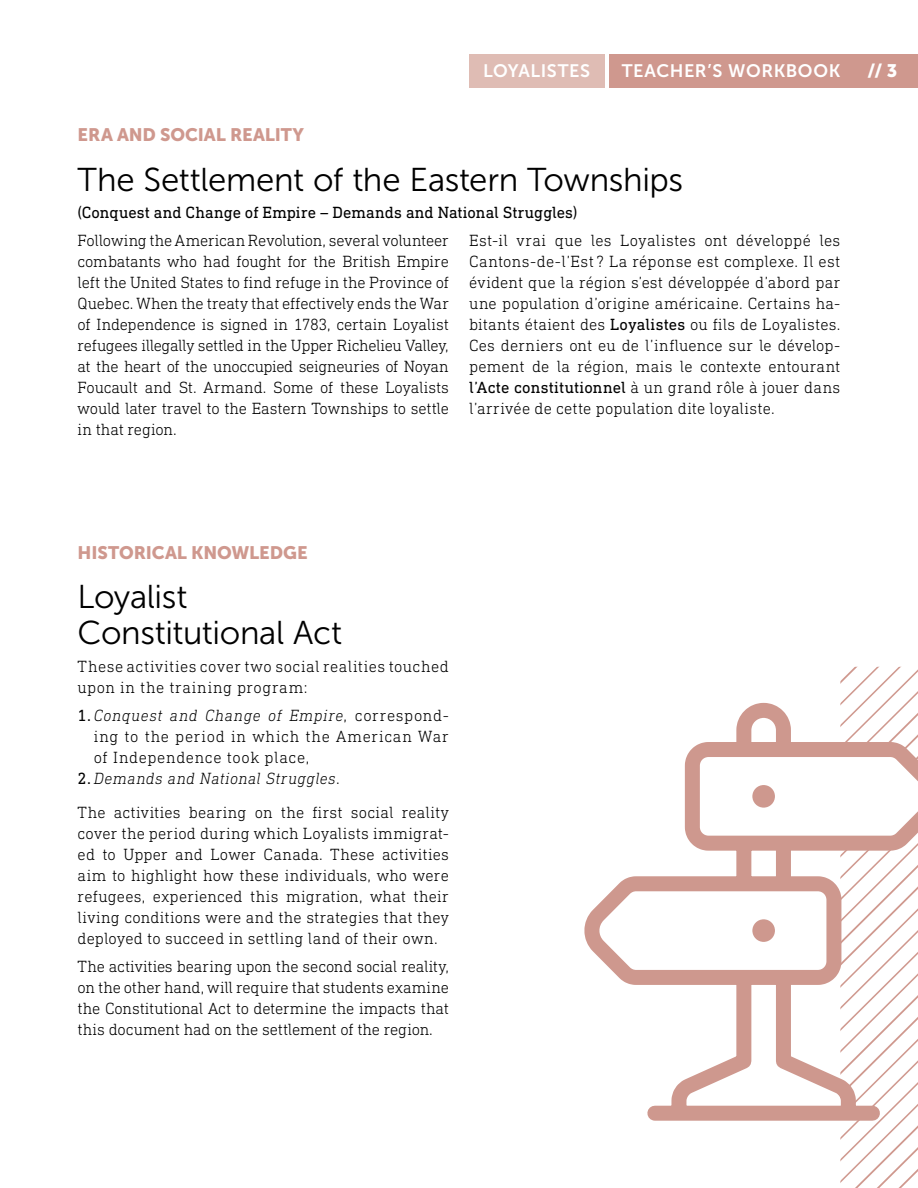
<style>
.page{position:relative;width:918px;height:1188px;background:#fff}
.page>*{position:absolute;margin:0;border:0;box-sizing:border-box;transform-origin:0 0}
.t1{font:33px/36px "Museo Sans 300";letter-spacing:-.01em;color:#000}
.t2{font:18px "Museo Sans 900";letter-spacing:-.005em;color:#cf988e}
.t3{font:18px "Museo Sans 700";letter-spacing:.035em;color:#fff}
.t4{font:18px "Museo Sans 900";color:#fff}
.t5{font:300 16.5px/21px "DIN Next Slab Pro";letter-spacing:.015em;color:#000;text-align:justify}
.t6{font:16.5px "DIN Next Slab Pro";color:#000}
.s1{font-weight:400}
.s2{font-style:italic}
</style>
<div class="page">
<div style="left:609px;top:54px;width:309px;height:34px;background:#cf988e"></div>
<div style="left:469px;top:54px;width:136px;height:34px;background:#dfbcb4"></div>
<img style="left:840px;top:667px;width:78px;height:521px">
<svg style="left:584px;top:695px;width:334px;height:433px"></svg>
<div style="left:752px;top:785px;width:23px;height:23px;background:#ce988e;border-radius:50%"></div>
<div style="left:752px;top:919px;width:23px;height:23px;background:#ce988e;border-radius:50%"></div>
<p class="t3" style="left:483px;top:61px;width:108px">LOYALISTES</p>
<p class="t3" style="left:622px;top:61px;width:220px">TEACHER’S WORKBOOK</p>
<p class="t4" style="left:867px;top:61px;width:31px">// 3</p>
<p class="t2" style="left:78px;top:125px;width:228px">ERA AND SOCIAL REALITY</p>
<h1 class="t1" style="left:78px;top:162px;width:607px">The Settlement of the Eastern Townships</h1>
<p class="t6" style="left:78px;top:203px;width:501px">(Conquest and Change of Empire – Demands and National Struggles)</p>
<p class="t5" style="left:78px;top:230px;width:373px">Following the American Revolution, several volunteer combatants who had fought for the British Empire left the United States to find refuge in the Province of Quebec. When the treaty that effectively ends the War of Independence is signed in 1783, certain Loyalist refugees illegally settled in the Upper Richelieu Valley, at the heart of the unoccupied seigneuries of Noyan Foucault and St. Armand. Some of these Loyalists would later travel to the Eastern Townships to settle in that region.</p>
<p class="t5" style="left:469px;top:230px;width:373px">Est-il vrai que les Loyalistes ont développé les Cantons-de-l’Est ? La réponse est complexe. Il est évident que la région s’est développée d’abord par une population d’origine américaine. Certains ha&shy;bitants étaient des <span class="s1">Loyalistes</span> ou fils de Loyalistes.<br>Ces derniers ont eu de l’influence sur le dévelop&shy;pement de la région, mais le contexte entourant <span class="s1">l’Acte constitutionnel</span> à un grand rôle à jouer dans l’arrivée de cette population dite loyaliste.</p>
<p class="t2" style="left:78px;top:542px;width:232px">HISTORICAL KNOWLEDGE</p>
<h1 class="t1" style="left:78px;top:579px;width:266px">Loyalist<br>Constitutional Act</h1>
<p class="t5" style="left:78px;top:656px;width:373px">These activities cover two social realities touched upon in the training program:</p>
<p class="t5" style="left:94px;top:705px;width:357px;text-indent:-16px"><span class="s1">1.</span> <span class="s2">Conquest and Change of Empire</span>, correspond&shy;ing to the period in which the American War of Independence took place,</p>
<p class="t5" style="left:78px;top:761px;width:373px;line-height:34.5px"><span class="s1">2.</span> <span class="s2">Demands and National Struggles</span>.<br>The activities bearing on the first social reality</p>
<p class="t5" style="left:78px;top:823px;width:373px">cover the period during which Loyalists immigrat&shy;ed to Upper and Lower Canada. These activities aim to highlight how these individuals, who were refugees, experienced this migration, what their living conditions were and the strategies that they deployed to succeed in settling land of their own.</p>
<p class="t5" style="left:78px;top:956px;width:373px">The activities bearing upon the second social reality, on the other hand, will require that students examine the Constitutional Act to determine the impacts that this document had on the settlement of the region.</p>
</div>
